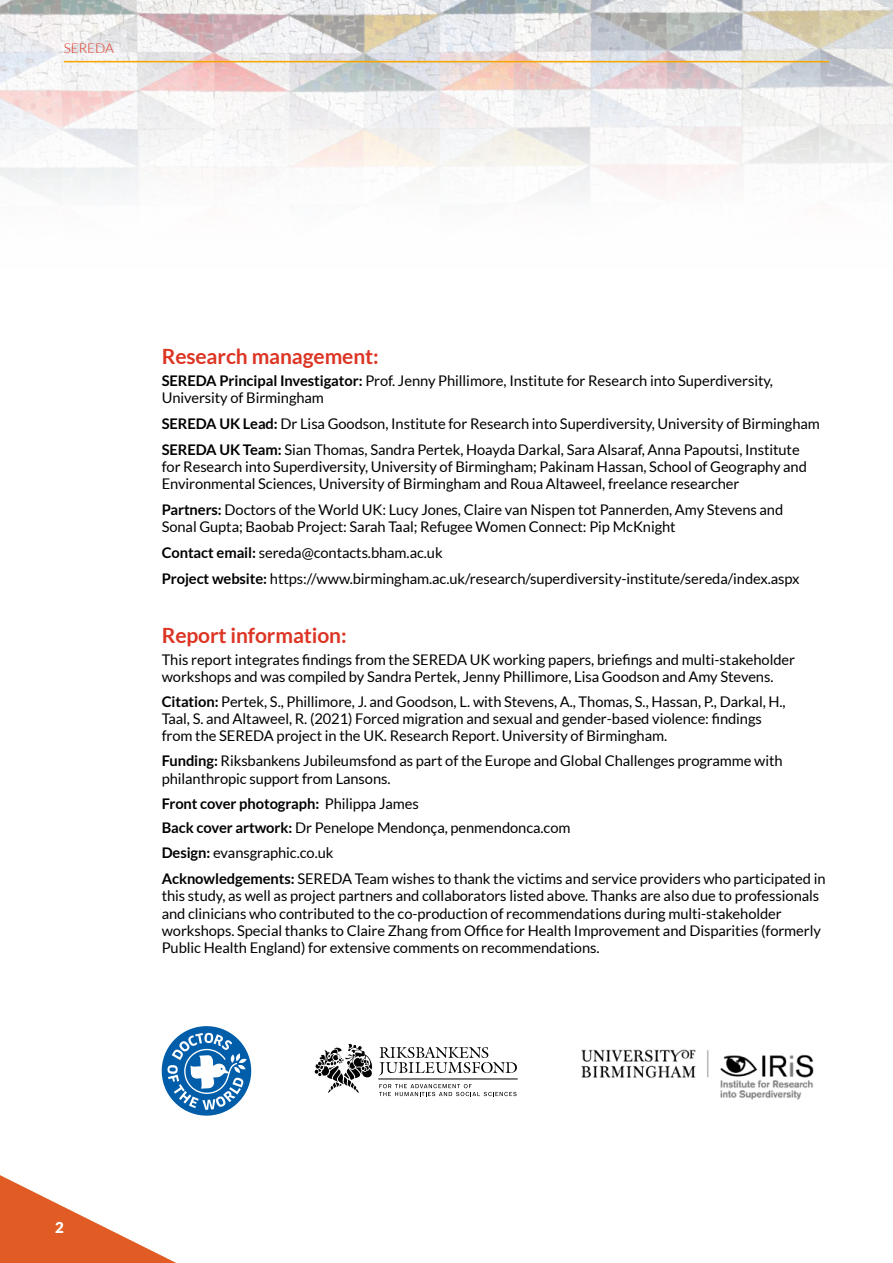
<style>
.page{position:relative;width:893px;height:1263px;background:#fff}
.page>*{position:absolute;margin:0;border:0;box-sizing:border-box;transform-origin:0 0}
.SUB_HEAD{font:700 21px "Lato";letter-spacing:-.005em;color:#dd3524}
.t1{font:900 15px "Lato";color:#fff}
.BODY{font:14.7px/17.2px "Lato";letter-spacing:-.005em;color:#000}
.BODY-2{font:700 14.7px "Lato";letter-spacing:-.005em;color:#000}
.t2{font:300 13.5px "Lato";letter-spacing:-.005em;color:#dd3524}
.s1{font-weight:700}
.s2{font-weight:400}
</style>
<div class="page">
<svg style="left:161px;top:1026px;width:91px;height:90px"></svg>
<svg style="left:0;top:1175px;width:176px;height:88px"></svg>
<hr style="left:378px;top:1079px;width:140px;height:1px;background:#000">
<svg style="left:379px;top:1046px;width:138px;height:29px"></svg>
<svg style="left:315px;top:1043px;width:57px;height:50px"></svg>
<svg style="left:379px;top:1084px;width:138px;height:12px"></svg>
<img style="left:581px;top:1049px;width:233px;height:51px">
<img style="left:0;top:0;width:893px;height:195px">
<hr style="left:64px;top:61px;width:765px;height:1px;background:#f7a600">
<p class="t2" style="left:64px;top:41px;width:51px">SEREDA</p>
<p class="SUB_HEAD" style="left:162px;top:345px;width:219px">Research management:</p>
<p class="BODY" style="left:162px;top:372px;width:613px"><span class="s1">SEREDA Principal Investigator:</span> Prof. Jenny Phillimore, Institute for Research into Superdiversity,<br>University of Birmingham</p>
<p class="BODY" style="left:162px;top:415px;width:660px"><span class="s1">SEREDA UK Lead:</span> Dr Lisa Goodson, Institute for Research into Superdiversity, University of Birmingham</p>
<p class="BODY" style="left:162px;top:440px;width:647px"><span class="s1">SEREDA UK Team:</span> Sian Thomas, Sandra Pertek, Hoayda Darkal, Sara Alsaraf, Anna Papoutsi, Institute for Research into Superdiversity, University of Birmingham; Pakinam Hassan, School of Geography and<br>Environmental Sciences, University of Birmingham and Roua Altaweel, freelance researcher</p>
<p class="BODY" style="left:162px;top:501px;width:623px"><span class="s1">Partners:</span> Doctors of the World UK: Lucy Jones, Claire van Nispen tot Pannerden, Amy Stevens and<br>Sonal Gupta; Baobab Project: Sarah Taal; Refugee Women Connect: Pip McKnight</p>
<p class="BODY" style="left:162px;top:544px;width:282px"><span class="s1">Contact email:</span> sereda@contacts.bham.ac.uk</p>
<p class="BODY" style="left:162px;top:569px;width:639px"><span class="s1">Project website:</span> https://www.birmingham.ac.uk/research/superdiversity-institute/sereda/index.aspx</p>
<p class="SUB_HEAD" style="left:162px;top:624px;width:186px">Report information:</p>
<p class="BODY" style="left:162px;top:651px;width:635px">This report integrates findings from the SEREDA UK working papers, briefings and multi-stakeholder workshops and was compiled by Sandra Pertek, Jenny Phillimore, Lisa Goodson and Amy Stevens.</p>
<p class="BODY" style="left:162px;top:693px;width:625px"><span class="s1">Citation:</span> Pertek, S., Phillimore, J. and Goodson, L. with Stevens, A., Thomas, S., Hassan, P., Darkal, H.,<br>Taal, S. and Altaweel, R. (2021) Forced migration and sexual and gender-based violence: findings from the SEREDA project in the UK. Research Report. University of Birmingham.</p>
<p class="BODY" style="left:162px;top:752px;width:622px"><span class="s1">Funding:</span> Riksbankens Jubileumsfond as part of the Europe and Global Challenges programme with philanthropic support from Lansons.</p>
<p class="BODY-2" style="left:162px;top:795px;width:259px">Front cover photograph: <span class="s2">Philippa James</span></p>
<p class="BODY" style="left:162px;top:819px;width:410px"><span class="s1">Back cover artwork:</span> Dr Penelope Mendonça, penmendonca.com</p>
<p class="BODY" style="left:162px;top:844px;width:173px"><span class="s1">Design:</span> evansgraphic.co.uk</p>
<p class="BODY" style="left:162px;top:870px;width:665px"><span class="s1">Acknowledgements:</span> SEREDA Team wishes to thank the victims and service providers who participated in this study, as well as project partners and collaborators listed above. Thanks are also due to professionals and clinicians who contributed to the co-production of recommendations during multi-stakeholder workshops. Special thanks to Claire Zhang from Office for Health Improvement and Disparities (formerly Public Health England) for extensive comments on recommendations.</p>
<p class="t1" style="left:55px;top:1218px;width:10px">2</p>
</div>
